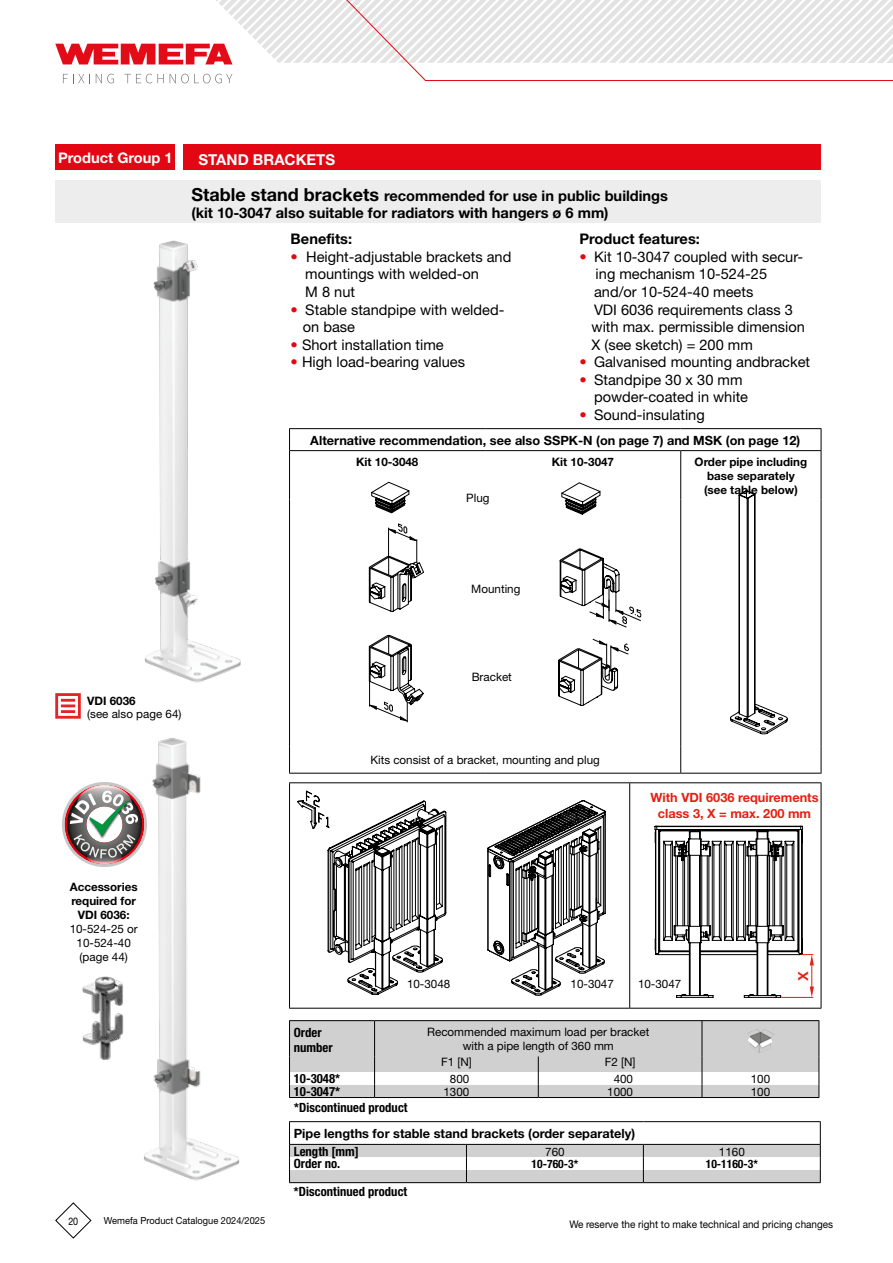
<style>
.page{position:relative;width:893px;height:1263px;background:#fff}
.page>*{position:absolute;margin:0;border:0;box-sizing:border-box;transform-origin:0 0}
.t1{font:700 15px "Helvetica Neue";color:#fff}
.t2{font:14.7px/17.5px "Helvetica Neue";color:#000}
.t3{font:700 14.7px/17.5px "Helvetica Neue";color:#000}
.t4{font:700 14.7px "Helvetica Neue";color:#fff}
.t5{font:700 13.65px "Univers LT Std";color:#e41f13}
.t6{font:700 12.75px "Helvetica Neue";color:#000}
.t7{font:700 condensed 12.75px/15.3px "Helvetica Neue";color:#000}
.t8{font:700 12.75px/15.3px "Helvetica Neue";color:#e41f13;text-align:center}
.t9{font:11.7px/14px "Helvetica Neue";color:#000;text-align:center}
.t10{font:700 11.7px/14px "Helvetica Neue";color:#000;text-align:center}
.t11{font:700 condensed 11.7px "Helvetica Neue";color:#000}
.t12{font:10.5px "Helvetica Neue";color:#000;scale:.95 1}
.t13{font:10.5px "Helvetica Neue";color:#000;scale:.85 1}
.t14{font:9.75px "Helvetica Neue";color:#000;scale:.95 1}
.s1{font-size:18px}
.s2{color:#e30613}
</style>
<div class="page">
<div style="left:55px;top:145px;width:119px;height:25px;background:#e30613"></div>
<div style="left:183px;top:145px;width:638px;height:25px;background:#e30613"></div>
<svg style="left:55px;top:1202px;width:37px;height:37px"></svg>
<svg style="left:55px;top:0;width:838px;height:84px"></svg>
<svg style="left:655px;top:826px;width:159px;height:172px"></svg>
<svg style="left:488px;top:800px;width:118px;height:195px"></svg>
<svg style="left:821px;top:429px;width:1px;height:21px"></svg>
<hr style="left:289px;top:428px;width:196px;height:1px;background:#000">
<svg style="left:289px;top:429px;width:1px;height:21px"></svg>
<hr style="left:485px;top:428px;width:196px;height:1px;background:#000">
<hr style="left:681px;top:428px;width:140px;height:1px;background:#000">
<hr style="left:289px;top:450px;width:196px;height:1px;background:#000">
<hr style="left:289px;top:451px;width:1px;height:49px;background:#000">
<hr style="left:485px;top:450px;width:196px;height:1px;background:#000">
<hr style="left:681px;top:450px;width:140px;height:1px;background:#000">
<hr style="left:821px;top:451px;width:1px;height:49px;background:#000">
<hr style="left:289px;top:500px;width:1px;height:246px;background:#000">
<hr style="left:821px;top:500px;width:1px;height:246px;background:#000">
<svg style="left:289px;top:746px;width:1px;height:27px"></svg>
<svg style="left:821px;top:746px;width:1px;height:27px"></svg>
<hr style="left:289px;top:773px;width:196px;height:1px;background:#000">
<hr style="left:485px;top:773px;width:196px;height:1px;background:#000">
<hr style="left:681px;top:773px;width:140px;height:1px;background:#000">
<hr style="left:680px;top:451px;width:1px;height:49px;background:#000">
<hr style="left:680px;top:500px;width:1px;height:246px;background:#000">
<svg style="left:680px;top:746px;width:1px;height:27px"></svg>
<hr style="left:289px;top:782px;width:341px;height:1px;background:#000">
<hr style="left:289px;top:783px;width:1px;height:225px;background:#000">
<hr style="left:630px;top:782px;width:191px;height:1px;background:#000">
<hr style="left:629px;top:783px;width:1px;height:225px;background:#000">
<hr style="left:821px;top:783px;width:1px;height:225px;background:#000">
<hr style="left:289px;top:1008px;width:341px;height:1px;background:#000">
<hr style="left:630px;top:1008px;width:191px;height:1px;background:#000">
<div style="left:55px;top:181px;width:766px;height:42px;background:#ededed"></div>
<img style="left:144px;top:737px;width:96px;height:444px">
<img style="left:145px;top:240px;width:96px;height:443px">
<svg style="left:369px;top:635px;width:55px;height:87px"></svg>
<svg style="left:369px;top:482px;width:55px;height:130px"></svg>
<svg style="left:730px;top:490px;width:58px;height:244px"></svg>
<svg style="left:558px;top:548px;width:83px;height:158px"></svg>
<svg style="left:561px;top:483px;width:40px;height:32px"></svg>
<svg style="left:297px;top:791px;width:149px;height:204px"></svg>
<img style="left:82px;top:975px;width:66px;height:86px">
<hr style="left:289px;top:1121px;width:177px;height:1px;background:#000">
<hr style="left:466px;top:1121px;width:177px;height:1px;background:#000">
<hr style="left:643px;top:1121px;width:178px;height:1px;background:#000">
<svg style="left:289px;top:1122px;width:532px;height:60px"></svg>
<hr style="left:289px;top:1182px;width:177px;height:1px;background:#000">
<hr style="left:466px;top:1182px;width:177px;height:1px;background:#000">
<hr style="left:643px;top:1182px;width:178px;height:1px;background:#000">
<hr style="left:289px;top:1020px;width:86px;height:1px;background:#000">
<hr style="left:375px;top:1020px;width:163px;height:1px;background:#000">
<hr style="left:538px;top:1020px;width:164px;height:1px;background:#000">
<hr style="left:702px;top:1020px;width:117px;height:1px;background:#000">
<svg style="left:289px;top:1021px;width:531px;height:76px"></svg>
<hr style="left:289px;top:1097px;width:86px;height:1px;background:#000">
<hr style="left:375px;top:1097px;width:163px;height:1px;background:#000">
<hr style="left:538px;top:1097px;width:164px;height:1px;background:#000">
<hr style="left:702px;top:1097px;width:117px;height:1px;background:#000">
<img style="left:747px;top:1029px;width:27px;height:24px">
<svg style="left:55px;top:693px;width:26px;height:26px"></svg>
<hr style="left:61px;top:699px;width:14px;height:3px;background:#e42528">
<hr style="left:61px;top:704px;width:14px;height:3px;background:#e42528">
<hr style="left:61px;top:710px;width:14px;height:3px;background:#e42528">
<svg style="left:62px;top:782px;width:85px;height:85px"></svg>
<p class="t4" style="left:58px;top:149px;width:116px">Product Group 1</p>
<p class="t1" style="left:198px;top:150px;width:138px">STAND BRACKETS</p>
<p class="t3" style="left:191px;top:186px;width:478px"><span class="s1">Stable stand brackets</span> recommended for use in public buildings (kit 10-3047 also suitable for radiators with hangers ø 6 mm)</p>
<p class="t3" style="left:291px;top:230px;width:63px">Benefits:</p>
<p class="t2" style="left:305px;top:248px;width:208px;text-indent:-15px"><span class="s2">•</span> Height-adjustable brackets and mountings with welded-on<br>M 8 nut</p>
<p class="t2" style="left:303px;top:300px;width:203px;text-indent:-12px"><span class="s2">•</span> Stable standpipe with welded&shy;on base</p>
<p class="t2" style="left:291px;top:335px;width:155px"><span class="s2">•</span> Short installation time</p>
<p class="t2" style="left:291px;top:353px;width:176px"><span class="s2">•</span> High load-bearing values</p>
<p class="t3" style="left:579px;top:230px;width:122px">Product features:</p>
<p class="t2" style="left:592px;top:248px;width:215px;text-indent:-12px"><span class="s2">•</span> Kit 10-3047 coupled with secur&shy;ing mechanism 10-524-25 and/or 10-524-40 meets<br>VDI 6036 requirements class 3 with max. permissible dimension<br>X (see sketch) = 200 mm</p>
<p class="t2" style="left:579px;top:353px;width:232px"><span class="s2">•</span> Galvanised mounting andbracket</p>
<p class="t2" style="left:594px;top:371px;width:156px;text-indent:-15px"><span class="s2">•</span> Standpipe 30 x 30 mm powder-coated in white</p>
<p class="t2" style="left:579px;top:406px;width:127px"><span class="s2">•</span> Sound-insulating</p>
<p class="t6" style="left:310px;top:432px;width:491px">Alternative recommendation, see also SSPK-N (on page 7) and MSK (on page 12)</p>
<p class="t10" style="left:356px;top:454px;width:64px">Kit 10-3048</p>
<p class="t10" style="left:552px;top:454px;width:64px">Kit 10-3047</p>
<p class="t10" style="left:695px;top:454px;width:114px">Order pipe including base separately (see table below)</p>
<p class="t9" style="left:466px;top:491px;width:25px">Plug</p>
<p class="t10" style="left:87px;top:693px;width:50px">VDI 6036</p>
<p class="t9" style="left:87px;top:707px;width:96px">(see also page 64)</p>
<p class="t10" style="left:70px;top:879px;width:70px">Accessories required for<br>VDI 6036:</p>
<p class="t9" style="left:70px;top:921px;width:70px">10-524-25 or<br>10-524-40 (page 44)</p>
<p class="t9" style="left:471px;top:582px;width:51px">Mounting</p>
<p class="t9" style="left:472px;top:670px;width:42px">Bracket</p>
<p class="t9" style="left:370px;top:753px;width:231px">Kits consist of a bracket, mounting and plug</p>
<p class="t8" style="left:650px;top:790px;width:170px">With VDI 6036 requirements class 3, X = max. 200 mm</p>
<p class="t9" style="left:407px;top:977px;width:45px">10-3048</p>
<p class="t9" style="left:571px;top:977px;width:45px">10-3047</p>
<p class="t9" style="left:638px;top:977px;width:45px">10-3047</p>
<p class="t7" style="left:294px;top:1024px;width:40px">Order number</p>
<p class="t9" style="left:427px;top:1025px;width:224px">Recommended maximum load per bracket with a pipe length of 360 mm</p>
<p class="t9" style="left:441px;top:1054px;width:32px">F1 [N]</p>
<p class="t9" style="left:605px;top:1054px;width:32px">F2 [N]</p>
<p class="t7" style="left:294px;top:1071px;width:48px">10-3048*</p>
<p class="t9" style="left:450px;top:1072px;width:21px">800</p>
<p class="t9" style="left:614px;top:1072px;width:21px">400</p>
<p class="t9" style="left:751px;top:1072px;width:21px">100</p>
<p class="t7" style="left:294px;top:1083px;width:48px">10-3047*</p>
<p class="t9" style="left:443px;top:1084px;width:27px">1300</p>
<p class="t9" style="left:607px;top:1084px;width:27px">1000</p>
<p class="t9" style="left:751px;top:1084px;width:21px">100</p>
<p class="t7" style="left:294px;top:1100px;width:115px">*Discontinued product</p>
<p class="t6" style="left:294px;top:1125px;width:343px">Pipe lengths for stable stand brackets (order separately)</p>
<p class="t7" style="left:294px;top:1143px;width:67px">Length [mm]</p>
<p class="t9" style="left:545px;top:1144px;width:21px">760</p>
<p class="t9" style="left:719px;top:1144px;width:27px">1160</p>
<p class="t7" style="left:294px;top:1156px;width:48px">Order no.</p>
<p class="t11" style="left:532px;top:1157px;width:48px">10-760-3*</p>
<p class="t11" style="left:706px;top:1157px;width:54px">10-1160-3*</p>
<p class="t7" style="left:294px;top:1183px;width:115px">*Discontinued product</p>
<p class="t5" style="left:795px;top:981px;width:11px;rotate:-90deg">X</p>
<p class="t13" style="left:68px;top:1214px;width:13px">20</p>
<p class="t14" style="left:104px;top:1215px;width:171px">Wemefa Product Catalogue 2024/2025</p>
<p class="t12" style="left:569px;top:1218px;width:279px">We reserve the right to make technical and pricing changes</p>
</div>
